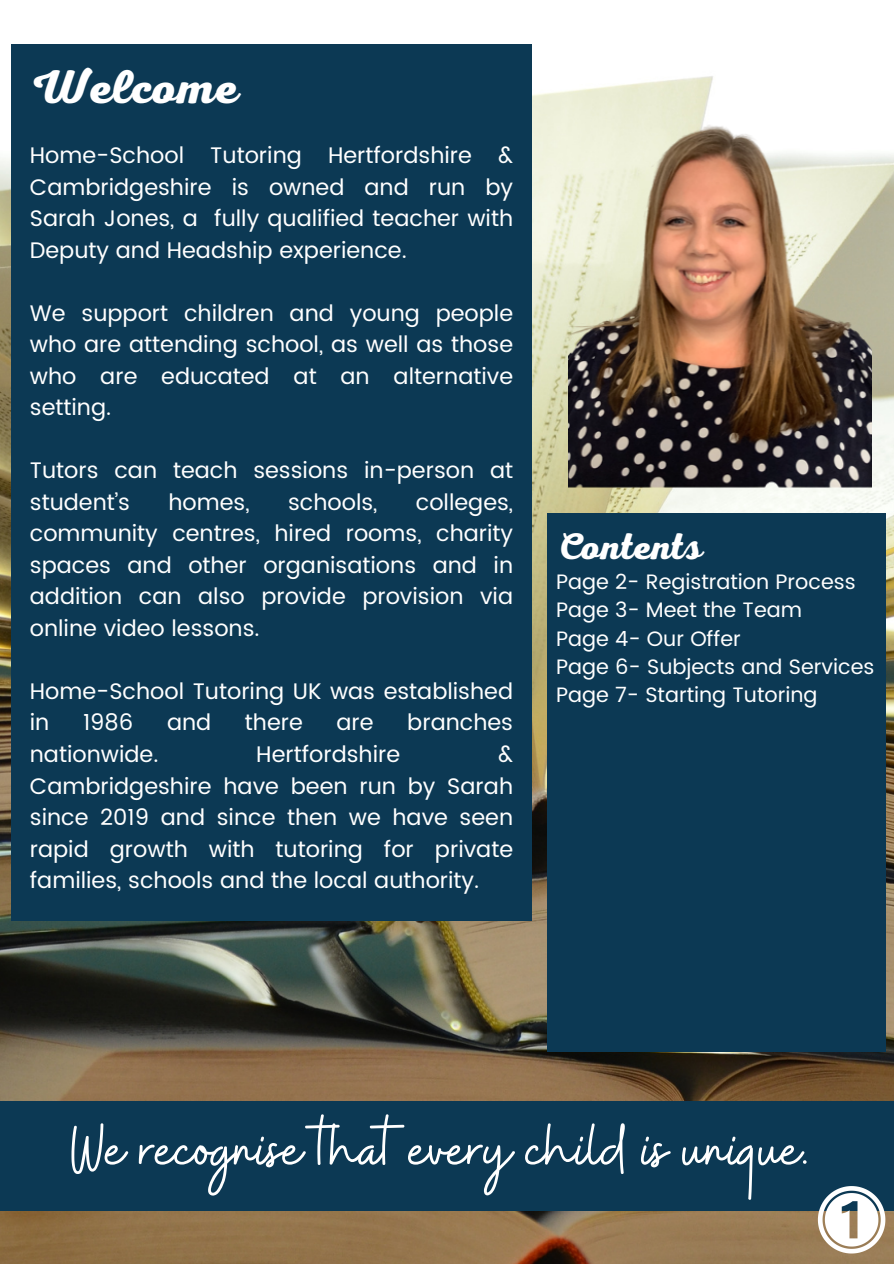
<style>
.page{position:relative;width:894px;height:1264px;background:#fff}
.page>*{position:absolute;margin:0;border:0;box-sizing:border-box;transform-origin:0 0}
.t1{font:70.5px "Buffalo";color:#fff}
.t2{font:700 48px "Nexa Script";color:#fff}
.t3{font:700 37.5px "Nexa Script";color:#fff}
.t4{font:22.5px/31.5px "Poppins";color:#fff;text-align:justify}
.t5{font:20.85px "Poppins";color:#fff}
</style>
<div class="page">
<img style="left:0;top:44px;width:893px;height:1219px">
<img style="left:568px;top:100px;width:303px;height:390px">
<div style="left:0;top:1100px;width:893px;height:110px;background:#0c3954"></div>
<div style="left:11px;top:44px;width:520px;height:876px;background:#0c3954"></div>
<div style="left:546px;top:513px;width:339px;height:538px;background:#0c3954"></div>
<svg style="left:817px;top:1186px;width:68px;height:67px"></svg>
<p class="t2" style="left:30px;top:60px;width:210px">Welcome</p>
<p class="t4" style="left:30px;top:140px;width:484px">Home-School Tutoring Hertfordshire &amp; Cambridgeshire is owned and run by Sarah Jones, a fully qualified teacher with Deputy and Headship experience.</p>
<p class="t4" style="left:30px;top:297px;width:484px">We support children and young people who are attending school, as well as those who are educated at an alternative setting.</p>
<p class="t4" style="left:30px;top:455px;width:484px">Tutors can teach sessions in-person at student’s</p>
<p class="t4" style="left:30px;top:486px;width:484px;text-indent:386px">colleges, community centres, hired rooms, charity spaces and other organisations and in addition can also provide provision via online video lessons.</p>
<p class="t4" style="left:168px;top:486px;width:83px">homes,</p>
<p class="t4" style="left:288px;top:486px;width:91px">schools,</p>
<p class="t4" style="left:30px;top:675px;width:484px">Home-School Tutoring UK was established in</p>
<p class="t4" style="left:83px;top:707px;width:52px">1986</p>
<p class="t4" style="left:167px;top:707px;width:46px">and</p>
<p class="t4" style="left:245px;top:707px;width:59px">there</p>
<p class="t4" style="left:336px;top:707px;width:39px">are</p>
<p class="t4" style="left:407px;top:707px;width:107px">branches</p>
<p class="t4" style="left:30px;top:738px;width:130px">nationwide.</p>
<p class="t4" style="left:256px;top:738px;width:145px">Hertfordshire</p>
<p class="t4" style="left:30px;top:738px;width:484px;text-indent:468px">&amp; Cambridgeshire have been run by Sarah since 2019 and since then we have seen rapid growth with tutoring for private families, schools and the local authority.</p>
<h1 class="t3" style="left:556px;top:525px;width:148px">Contents</h1>
<p class="t5" style="left:556px;top:570px;width:301px">Page 2- Registration Process</p>
<p class="t5" style="left:556px;top:598px;width:247px">Page 3- Meet the Team</p>
<p class="t5" style="left:556px;top:626px;width:186px">Page 4- Our Offer</p>
<p class="t5" style="left:556px;top:654px;width:320px">Page 6- Subjects and Services</p>
<p class="t5" style="left:556px;top:682px;width:263px">Page 7- Starting Tutoring</p>
<h3 class="t1" style="left:71px;top:1103px;width:739px">We recognise that every child is unique.</h3>
</div>
